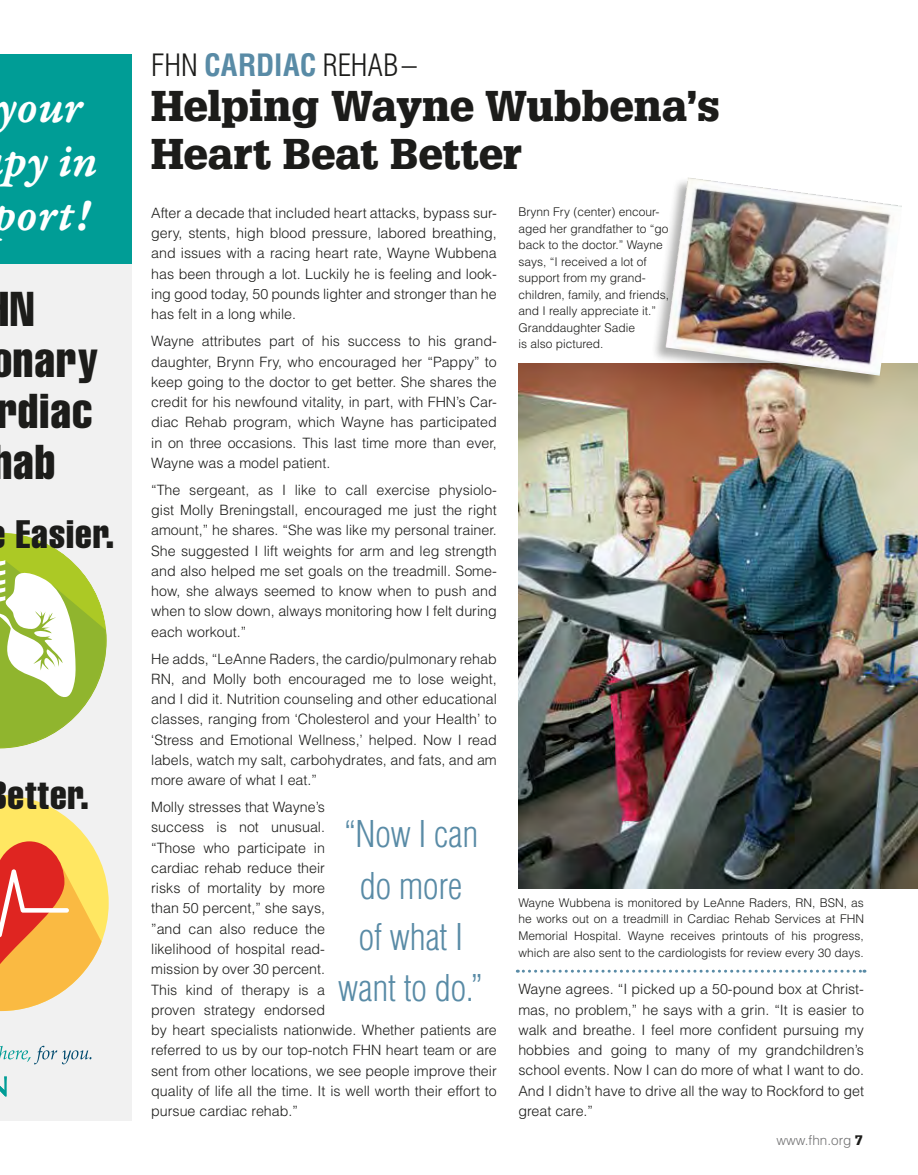
<style>
.page{position:relative;width:918px;height:1175px;background:#fff}
.page>*{position:absolute;margin:0;border:0;box-sizing:border-box;transform-origin:0 0}
.t1{font:48px/51px "Helvetica LT Std Comp";letter-spacing:.025em;color:#1c1c1a}
.t2{font:48px/54px "Garamond Premr Pro Smbd It Capt";color:#fff}
.t3{font:900 42px/48px "Glypha LT";letter-spacing:.005em;color:#1c1c1a}
.t4{font:39px "Helvetica LT Std Comp";letter-spacing:.025em;color:#1c1c1a}
.t5{font:300 condensed 36px/51px "Helvetica LT Std";letter-spacing:-.005em;color:#598ba6;text-align:center}
.t6{font:300 condensed 30px "Helvetica LT Std";color:#1c1c1a}
.t7{font:300 14.25px/20.2px "Helvetica LT Std";color:#1c1c1a;text-align:justify}
.t8{font:300 13.5px "Helvetica LT Std";color:#727273}
.t9{font:300 12px/16.5px "Helvetica LT Std";color:#1c1c1a;text-align:justify}
.s1{font-weight:700;color:#598ba6}
.s2{font-family:"Glypha LT";font-weight:900;color:#1c1c1a}
</style>
<div class="page">
<div style="left:0;top:254px;width:132px;height:866px;background:#f1f1f1"></div>
<div style="left:0;top:54px;width:131px;height:209px;background:#009d96"></div>
<svg style="left:0;top:532px;width:107px;height:216px"></svg>
<svg style="left:0;top:795px;width:109px;height:216px"></svg>
<svg style="left:0;top:1076px;width:7px;height:20px"></svg>
<svg style="left:0;top:1045px;width:91px;height:19px"></svg>
<img style="left:518px;top:363px;width:400px;height:525px">
<svg style="left:517px;top:969px;width:348px;height:3px"></svg>
<div style="left:650px;top:176px;width:252px;height:214px;background:#1c1c1a;opacity:.35"></div>
<img style="left:666px;top:177px;width:236px;height:198px">
<h1 class="t2" style="left:-8px;top:82px;width:107px">your py in port!</h1>
<h1 class="t1" style="left:-9px;top:283px;width:109px;text-indent:19px">N onary rdiac hab</h1>
<h3 class="t4" style="left:16px;top:509px;width:100px">Easier.</h3>
<h3 class="t4" style="left:7px;top:770px;width:83px">etter.</h3>
<h3 class="t6" style="left:151px;top:46px;width:267px">FHN <span class="s1">CARDIAC</span> REHAB–</h3>
<h2 class="t3" style="left:151px;top:82px;width:570px">Helping Wayne Wubbena’s<br>Heart Beat Better</h2>
<p class="t7" style="left:151px;top:203px;width:347px">After a decade that included heart attacks, bypass sur&shy;gery, stents, high blood pressure, labored breathing, and issues with a racing heart rate, Wayne Wubbena has been through a lot. Luckily he is feeling and look&shy;ing good today, 50 pounds lighter and stronger than he has felt in a long while.</p>
<p class="t7" style="left:151px;top:331px;width:347px">Wayne attributes part of his success to his grand&shy;daughter, Brynn Fry, who encouraged her “Pappy” to keep going to the doctor to get better. She shares the credit for his newfound vitality, in part, with FHN’s Car&shy;diac Rehab program, which Wayne has participated in on three occasions. This last time more than ever, Wayne was a model patient.</p>
<p class="t7" style="left:151px;top:479px;width:347px">“The sergeant, as I like to call exercise physiolo&shy;gist Molly Breningstall, encouraged me just the right amount,” he shares. “She was like my personal trainer.<br>She suggested I lift weights for arm and leg strength and also helped me set goals on the treadmill. Some&shy;how, she always seemed to know when to push and when to slow down, always monitoring how I felt during each workout.”</p>
<p class="t7" style="left:151px;top:648px;width:347px">He adds, “LeAnne Raders, the cardio/pulmonary rehab RN, and Molly both encouraged me to lose weight, and I did it. Nutrition counseling and other educational classes, ranging from ‘Cholesterol and your Health’ to ‘Stress and Emotional Wellness,’ helped. Now I read labels, watch my salt, carbohydrates, and fats, and am more aware of what I eat.”</p>
<p class="t7" style="left:151px;top:797px;width:347px;text-align:left">Molly stresses that Wayne’s<br>success is not unusual.<br>“Those who participate in<br>cardiac rehab reduce their<br>risks of mortality by more<br>than 50 percent,” she says,<br>”and can also reduce the<br>likelihood of hospital read-<br>mission by over 30 percent.<br>This kind of therapy is a<br>proven strategy endorsed<br>by heart specialists nationwide. Whether patients are referred to us by our top-notch FHN heart team or are sent from other locations, we see people improve their quality of life all the time. It is well worth their effort to pursue cardiac rehab.”</p>
<h3 class="t5" style="left:338px;top:808px;width:147px">“Now I can do more<br>of what I want to do.”</h3>
<p class="t9" style="left:518px;top:204px;width:152px;text-align:left">Brynn Fry (center) encour&shy;aged her grandfather to “go back to the doctor.” Wayne says, “I received a lot of support from my grand&shy;children, family, and friends, and I really appreciate it.”<br>Granddaughter Sadie<br>is also pictured.</p>
<p class="t9" style="left:518px;top:894px;width:347px">Wayne Wubbena is monitored by LeAnne Raders, RN, BSN, as he works out on a treadmill in Cardiac Rehab Services at FHN Memorial Hospital. Wayne receives printouts of his progress, which are also sent to the cardiologists for review every 30 days.</p>
<p class="t7" style="left:518px;top:979px;width:347px">Wayne agrees. “I picked up a 50-pound box at Christ&shy;mas, no problem,” he says with a grin. “It is easier to walk and breathe. I feel more confident pursuing my hobbies and going to many of my grandchildren’s school events. Now I can do more of what I want to do.<br>And I didn’t have to drive all the way to Rockford to get great care.”</p>
<p class="t8" style="left:776px;top:1132px;width:88px">www.fhn.org <span class="s2">7</span></p>
</div>
